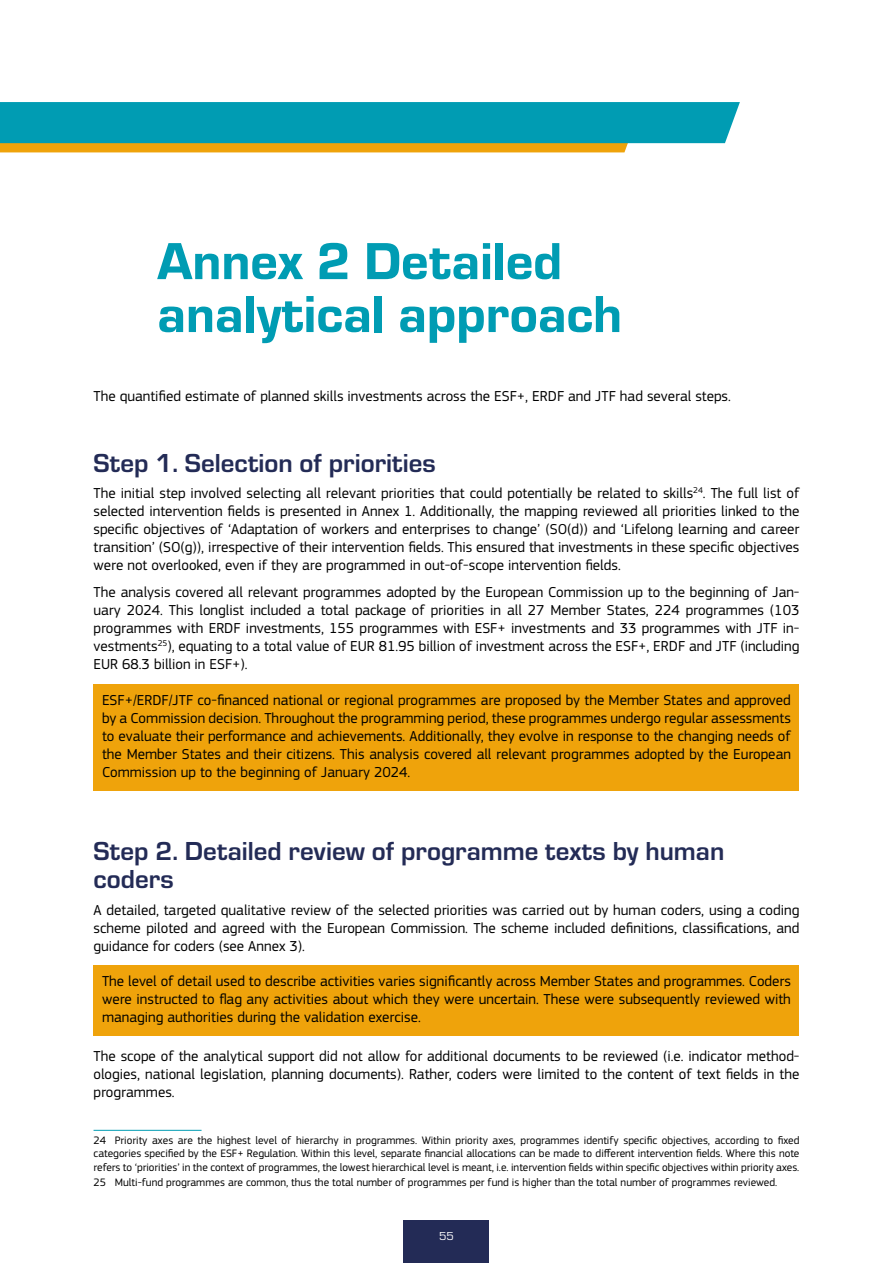
<style>
.page{position:relative;width:893px;height:1263px;background:#fff}
.page>*{position:absolute;margin:0;border:0;box-sizing:border-box;transform-origin:0 0}
.heading1_H1{font:54px/52.9px "Eurostile Hea";color:#009cb3}
.heading2_H2{font:700 27px/28.3px "Eurostile";color:#232b56}
.main_text_P{font:15px/18px "EC Square Sans Pro";color:#000;text-align:justify}
.box_yellow{font:15px/18px "EC Square Sans Pro";color:#000;text-align:justify}
.t1{font:12px "Eurostile";color:#fff}
.source___footnotes{font:11.25px/13.5px "EC Square Sans Pro";color:#000;text-align:justify}
</style>
<div class="page">
<div style="left:404px;top:1221px;width:85px;height:42px;background:#232b56"></div>
<svg style="left:0;top:102px;width:740px;height:50px"></svg>
<hr style="left:94px;top:1130px;width:108px;height:1px;background:#009cb3">
<div style="left:94px;top:684px;width:705px;height:106px;background:#efa30b"></div>
<div style="left:94px;top:966px;width:705px;height:70px;background:#efa30b"></div>
<h1 class="heading1_H1" style="left:157px;top:231px;width:466px">Annex 2 Detailed analytical approach</h1>
<p class="main_text_P" style="left:94px;top:387px;width:639px">The quantified estimate of planned skills investments across the ESF+, ERDF and JTF had several steps.</p>
<h2 class="heading2_H2" style="left:94px;top:447px;width:344px">Step 1. Selection of priorities</h2>
<p class="main_text_P" style="left:94px;top:485px;width:707px">The initial step involved selecting all relevant priorities that could potentially be related to skills<sup>24</sup>. The full list of selected intervention fields is presented in Annex 1. Additionally, the mapping reviewed all priorities linked to the specific objectives of ‘Adaptation of workers and enterprises to change’ (SO(d)) and ‘Lifelong learning and career transition’ (SO(g)), irrespective of their intervention fields. This ensured that investments in these specific objectives were not overlooked, even if they are programmed in out-of-scope intervention fields.</p>
<p class="main_text_P" style="left:94px;top:583px;width:707px">The analysis covered all relevant programmes adopted by the European Commission up to the beginning of Jan&shy;uary 2024. This longlist included a total package of priorities in all 27 Member States, 224 programmes (103 programmes with ERDF investments, 155 programmes with ESF+ investments and 33 programmes with JTF in&shy;vestments<sup>25</sup>), equating to a total value of EUR 81.95 billion of investment across the ESF+, ERDF and JTF (including EUR 68.3 billion in ESF+).</p>
<p class="box_yellow" style="left:102px;top:691px;width:690px">ESF+/ERDF/JTF co-financed national or regional programmes are proposed by the Member States and approved by a Commission decision. Throughout the programming period, these programmes undergo regular assessments to evaluate their performance and achievements. Additionally, they evolve in response to the changing needs of the Member States and their citizens. This analysis covered all relevant programmes adopted by the European Commission up to the beginning of January 2024.</p>
<h2 class="heading2_H2" style="left:94px;top:835px;width:632px">Step 2. Detailed review of programme texts by human coders</h2>
<p class="main_text_P" style="left:94px;top:901px;width:707px">A detailed, targeted qualitative review of the selected priorities was carried out by human coders, using a coding scheme piloted and agreed with the European Commission. The scheme included definitions, classifications, and guidance for coders (see Annex 3).</p>
<p class="box_yellow" style="left:102px;top:972px;width:690px">The level of detail used to describe activities varies significantly across Member States and programmes. Coders were instructed to flag any activities about which they were uncertain. These were subsequently reviewed with managing authorities during the validation exercise.</p>
<p class="main_text_P" style="left:94px;top:1047px;width:707px">The scope of the analytical support did not allow for additional documents to be reviewed (i.e. indicator method&shy;ologies, national legislation, planning documents). Rather, coders were limited to the content of text fields in the programmes.</p>
<p class="source___footnotes" style="left:94px;top:1133px;width:707px">24 Priority axes are the highest level of hierarchy in programmes. Within priority axes, programmes identify specific objectives, according to fixed categories specified by the ESF+ Regulation. Within this level, separate financial allocations can be made to different intervention fields. Where this note refers to ‘priorities’ in the context of programmes, the lowest hierarchical level is meant, i.e. intervention fields within specific objectives within priority axes.</p>
<p class="source___footnotes" style="left:94px;top:1176px;width:685px">25 Multi-fund programmes are common, thus the total number of programmes per fund is higher than the total number of programmes reviewed.</p>
<p class="t1" style="left:439px;top:1228px;width:16px">55</p>
</div>
